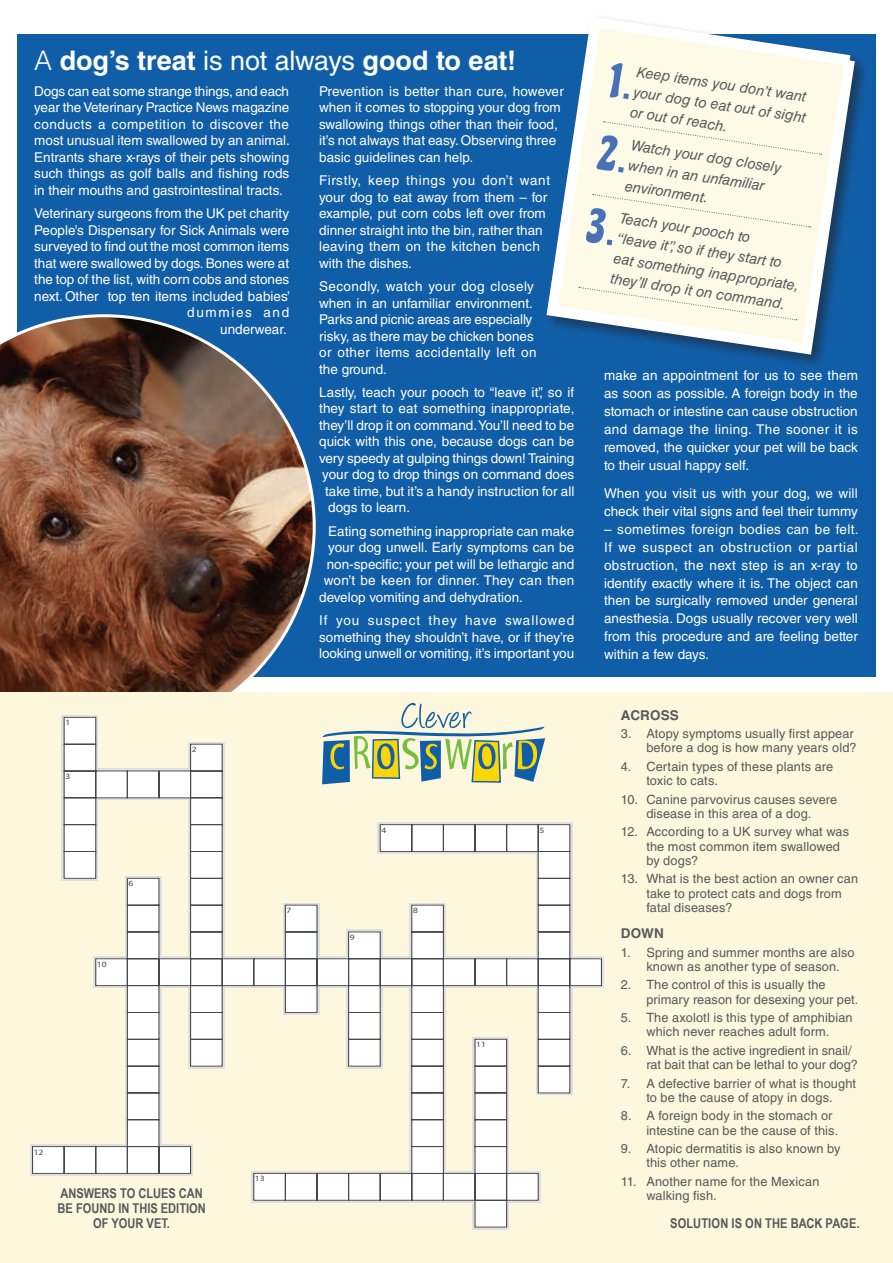
<style>
.page{position:relative;width:893px;height:1263px;background:#fff}
.page>*{position:absolute;margin:0;border:0;box-sizing:border-box;transform-origin:0 0}
.t1{font:700 27px "Helvetica LT Std";color:#fff}
.t2{font:italic 14.55px/20.5px "Helvetica LT Std";color:#57585a}
.t3{font:13.5px/16.5px "Helvetica LT Std";color:#fff;text-align:justify}
.t4{font:700 13.5px/15px "Arial Narrow";color:#57585a;text-align:center}
.t5{font:700 13.5px "Helvetica LT Std";letter-spacing:.01em;color:#57585a}
.t6{font:12.75px/14.2px "Helvetica LT Std";letter-spacing:.01em;color:#57585a}
.t7{font:8.1px "Myriad Pro";color:#434445;scale:1.18 1}
.s1{font-weight:300}
.s2{font-weight:400}
</style>
<div class="page">
<div style="left:17px;top:34px;width:859px;height:642px;background:#115ea8"></div>
<div style="left:544px;top:14px;width:325px;height:355px;background:#115ea8"></div>
<svg style="left:544px;top:14px;width:317px;height:347px"></svg>
<svg style="left:0;top:314px;width:316px;height:378px;background:#6b5047"></svg>
<svg style="left:579px;top:287px;width:218px;height:33px;background:#fbf8e7"></svg>
<div style="left:0;top:692px;width:893px;height:571px;background:#fdf7dd"></div>
<hr style="left:30px;top:1146px;width:3px;height:27px;background:#dfe0e2">
<hr style="left:64px;top:715px;width:32px;height:2px;background:#dfe0e2">
<hr style="left:475px;top:1227px;width:32px;height:2px;background:#dfe0e2">
<hr style="left:601px;top:959px;width:3px;height:27px;background:#dfe0e2">
<svg style="left:32px;top:716px;width:570px;height:512px"></svg>
<svg style="left:321px;top:703px;width:225px;height:81px"></svg>
<svg style="left:607px;top:62px;width:22px;height:37px"></svg>
<div style="left:596px;top:121px;width:226px;height:52px;background:#fdfae8"></div>
<div style="left:585px;top:194px;width:226px;height:51px;background:#fdfae8"></div>
<h1 class="t1" style="left:34px;top:44px;width:483px"><span class="s1">A</span> dog’s treat <span class="s2">is not always</span> good to eat!</h1>
<p class="t3" style="left:34px;top:83px;width:257px">Dogs can eat some strange things, and each year the Veterinary Practice News magazine conducts a competition to discover the most unusual item swallowed by an animal.<br>Entrants share x-rays of their pets showing such things as golf balls and fishing rods in their mouths and gastrointestinal tracts.</p>
<p class="t3" style="left:34px;top:205px;width:257px;text-align:right">Veterinary surgeons from the UK pet charity People’s Dispensary for Sick Animals were surveyed to find out the most common items that were swallowed by dogs. Bones were at the top of the list, with corn cobs and stones next. Other top ten items included babies’ dummies and<br>underwear.</p>
<p class="t3" style="left:319px;top:83px;width:246px;text-align:left">Prevention is better than cure, however when it comes to stopping your dog from swallowing things other than their food, it’s not always that easy. Observing three basic guidelines can help.</p>
<p class="t3" style="left:319px;top:172px;width:233px;text-align:left">Firstly, keep things you don’t want your dog to eat away from them – for example, put corn cobs left over from dinner straight into the bin, rather than leaving them on the kitchen bench with the dishes.</p>
<p class="t3" style="left:319px;top:278px;width:219px;text-align:left">Secondly, watch your dog closely when in an unfamiliar environment.<br>Parks and picnic areas are especially risky, as there may be chicken bones or other items accidentally left on the ground.</p>
<p class="t3" style="left:319px;top:384px;width:257px">Lastly, teach your pooch to “leave it”, so if</p>
<p class="t3" style="left:319px;top:400px;width:257px">they start to eat something inappropriate,</p>
<p class="t3" style="left:319px;top:417px;width:257px">they’ll drop it on command. You’ll need to be</p>
<p class="t3" style="left:319px;top:433px;width:257px">quick with this one, because dogs can be</p>
<p class="t3" style="left:319px;top:450px;width:257px">very speedy at gulping things down! Training</p>
<p class="t3" style="left:322px;top:466px;width:253px">your dog to drop things on command does</p>
<p class="t3" style="left:325px;top:483px;width:251px">take time, but it’s a handy instruction for all</p>
<p class="t3" style="left:328px;top:499px;width:83px">dogs to learn.</p>
<p class="t3" style="left:328px;top:523px;width:248px">Eating something inappropriate can make</p>
<p class="t3" style="left:328px;top:539px;width:247px">your dog unwell. Early symptoms can be</p>
<p class="t3" style="left:327px;top:556px;width:249px">non-specific; your pet will be lethargic and</p>
<p class="t3" style="left:324px;top:572px;width:252px">won’t be keen for dinner. They can then</p>
<p class="t3" style="left:319px;top:589px;width:205px">develop vomiting and dehydration.</p>
<p class="t3" style="left:319px;top:612px;width:257px">If you suspect they have swallowed something they shouldn’t have, or if they’re looking unwell or vomiting, it’s important you</p>
<p class="t7" style="left:65px;top:718px;width:6px">1</p>
<p class="t7" style="left:65px;top:771px;width:6px">3</p>
<p class="t7" style="left:129px;top:879px;width:6px">6</p>
<p class="t7" style="left:97px;top:959px;width:10px">10</p>
<p class="t7" style="left:192px;top:744px;width:6px">2</p>
<p class="t7" style="left:34px;top:1147px;width:10px">12</p>
<p class="t4" style="left:58px;top:1185px;width:150px">ANSWERS TO CLUES CAN<br>BE FOUND IN THIS EDITION<br>OF YOUR VET.</p>
<p class="t7" style="left:381px;top:825px;width:6px">4</p>
<p class="t7" style="left:539px;top:825px;width:6px">5</p>
<p class="t7" style="left:287px;top:905px;width:6px">7</p>
<p class="t7" style="left:413px;top:905px;width:6px">8</p>
<p class="t7" style="left:350px;top:932px;width:6px">9</p>
<p class="t7" style="left:476px;top:1039px;width:10px">11</p>
<p class="t7" style="left:255px;top:1174px;width:10px">13</p>
<p class="t2" style="left:638px;top:61px;width:176px;rotate:9deg">Keep items you don’t want your dog to eat out of sight or out of reach.</p>
<p class="t2" style="left:633px;top:134px;width:153px;rotate:9deg">Watch your dog closely when in an unfamiliar environment.</p>
<p class="t2" style="left:622px;top:207px;width:189px;rotate:9deg">Teach your pooch to<br>“leave it”, so if they start to eat something inappropriate, they’ll drop it on command.</p>
<p class="t3" style="left:604px;top:366px;width:255px;line-height:17.9px">make an appointment for us to see them as soon as possible. A foreign body in the stomach or intestine can cause obstruction and damage the lining. The sooner it is removed, the quicker your pet will be back to their usual happy self.</p>
<p class="t3" style="left:604px;top:484px;width:255px;line-height:17.9px">When you visit us with your dog, we will check their vital signs and feel their tummy</p>
<p class="t3" style="left:604px;top:520px;width:256px;line-height:17.9px">– sometimes foreign bodies can be felt.<br>If we suspect an obstruction or partial obstruction, the next step is an x-ray to identify exactly where it is. The object can then be surgically removed under general anesthesia. Dogs usually recover very well from this procedure and are feeling better within a few days.</p>
<p class="t5" style="left:621px;top:707px;width:60px">ACROSS</p>
<p class="t6" style="left:621px;top:726px;width:237px;text-align:right">3. Atopy symptoms usually first appear before a dog is how many years old?</p>
<p class="t6" style="left:646px;top:759px;width:188px;text-indent:-26px">4. Certain types of these plants are toxic to cats.</p>
<p class="t6" style="left:621px;top:792px;width:218px;text-align:center">10. Canine parvovirus causes severe disease in this area of a dog.</p>
<p class="t6" style="left:646px;top:825px;width:204px;text-indent:-26px">12. According to a UK survey what was the most common item swallowed by dogs?</p>
<p class="t6" style="left:646px;top:872px;width:213px;text-indent:-26px">13. What is the best action an owner can take to protect cats and dogs from fatal diseases?</p>
<p class="t5" style="left:621px;top:925px;width:45px">DOWN</p>
<p class="t6" style="left:646px;top:945px;width:210px;text-indent:-26px">1. Spring and summer months are also known as another type of season.</p>
<p class="t6" style="left:646px;top:978px;width:213px;text-indent:-26px">2. The control of this is usually the primary reason for desexing your pet.</p>
<p class="t6" style="left:621px;top:1010px;width:233px;text-align:center">5. The axolotl is this type of amphibian which never reaches adult form.</p>
<p class="t6" style="left:646px;top:1043px;width:213px;text-indent:-26px">6. What is the active ingredient in snail/ rat bait that can be lethal to your dog?</p>
<p class="t6" style="left:621px;top:1076px;width:237px;text-align:center">7. A defective barrier of what is thought to be the cause of atopy in dogs.</p>
<p class="t6" style="left:646px;top:1109px;width:193px;text-indent:-26px">8. A foreign body in the stomach or intestine can be the cause of this.</p>
<p class="t6" style="left:646px;top:1141px;width:196px;text-indent:-26px">9. Atopic dermatitis is also known by this other name.</p>
<p class="t6" style="left:646px;top:1174px;width:175px;text-indent:-26px">11. Another name for the Mexican walking fish.</p>
<p class="t4" style="left:670px;top:1215px;width:191px">SOLUTION IS ON THE BACK PAGE.</p>
</div>
